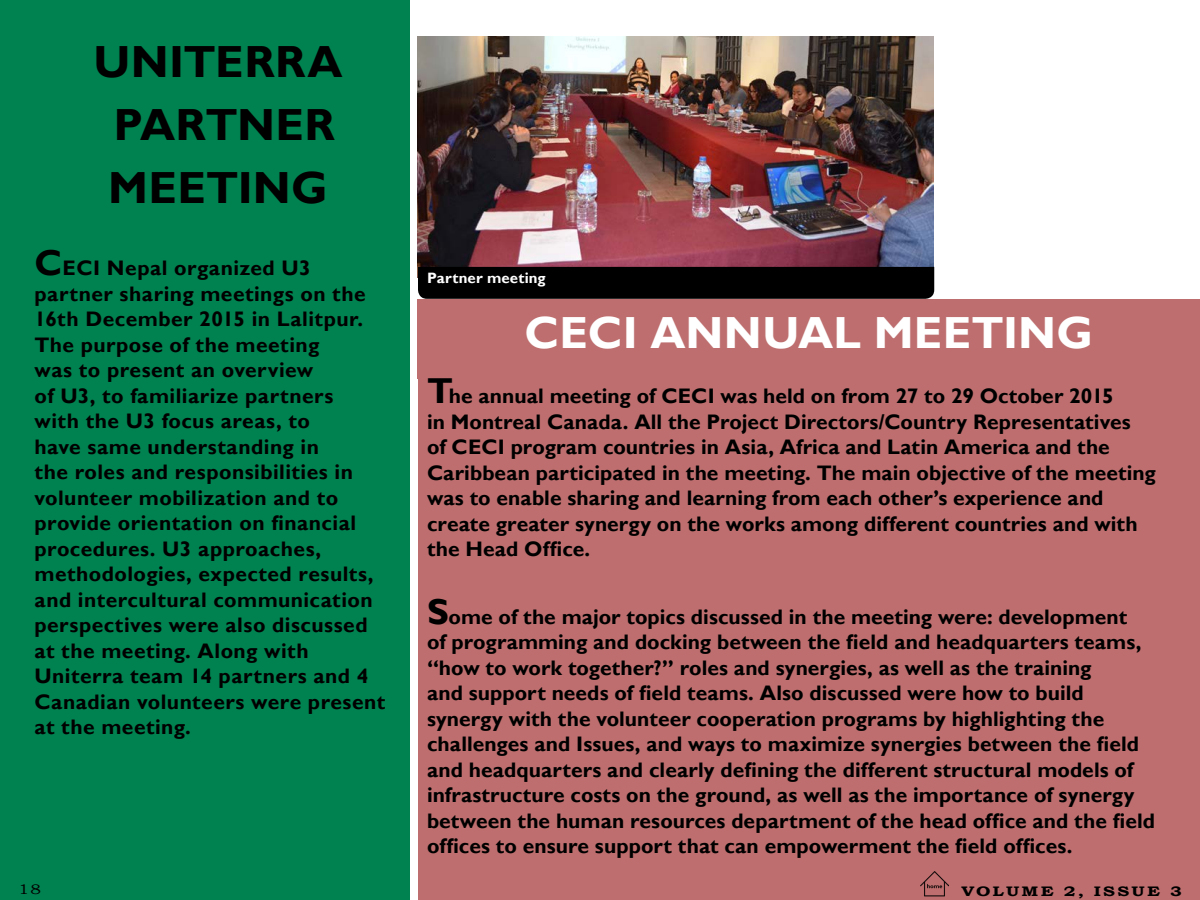
<style>
.page{position:relative;width:1200px;height:900px;background:#fff}
.page>*{position:absolute;margin:0;border:0;box-sizing:border-box;transform-origin:0 0}
.Main_text{font:700 45px "Gill Sans";letter-spacing:.005em;color:#000}
.Main_text-2{font:700 45px "Gill Sans";letter-spacing:.005em;color:#fff}
.Main_text-3{font:700 21px/25.5px "Gill Sans";letter-spacing:.005em;color:#000}
.Picture_descriptions{font:700 15px "Gill Sans";letter-spacing:.01em;color:#fff}
.t1{font:700 13.8px "Bookman Old Style";letter-spacing:.12em;color:#000;scale:1.3 1}
.t2{font:13.8px "Bookman Old Style";color:#000;scale:1.3 1}
.s1{font-size:36px}
</style>
<div class="page">
<div style="left:0;top:0;width:409px;height:900px;background:#008250"></div>
<img style="left:417px;top:36px;width:517px;height:241px">
<div style="left:418px;top:358px;width:782px;height:542px;background:#be6e6e"></div>
<div style="left:418px;top:299px;width:782px;height:79px;background:#be6e6e"></div>
<img style="left:921px;top:872px;width:28px;height:25px">
<div style="left:418px;top:267px;width:516px;height:32px;background:#000"></div>
<p class="Main_text" style="left:93px;top:35px;width:251px">UNITERRA</p>
<p class="Main_text" style="left:113px;top:98px;width:223px">PARTNER</p>
<p class="Main_text" style="left:108px;top:161px;width:221px">MEETING</p>
<p class="Main_text-3" style="left:34px;top:256px;width:352px"><span class="s1">C</span>ECI Nepal organized U3 partner sharing meetings on the<br>16th December 2015 in Lalitpur.<br>The purpose of the meeting<br>was to present an overview<br>of U3, to familiarize partners<br>with the U3 focus areas, to<br>have same understanding in<br>the roles and responsibilities in volunteer mobilization and to provide orientation on financial procedures. U3 approaches, methodologies, expected results, and intercultural communication perspectives were also discussed at the meeting. Along with<br>Uniterra team 14 partners and 4<br>Canadian volunteers were present at the meeting.</p>
<p class="Picture_descriptions" style="left:427px;top:269px;width:120px">Partner meeting</p>
<p class="Main_text-2" style="left:524px;top:306px;width:570px">CECI ANNUAL MEETING</p>
<p class="Main_text-3" style="left:427px;top:384px;width:730px"><span class="s1">T</span>he annual meeting of CECI was held on from 27 to 29 October 2015<br>in Montreal Canada. All the Project Directors/Country Representatives<br>of CECI program countries in Asia, Africa and Latin America and the Caribbean participated in the meeting. The main objective of the meeting was to enable sharing and learning from each other’s experience and create greater synergy on the works among different countries and with the Head Office.</p>
<p class="Main_text-3" style="left:427px;top:604px;width:730px"><span class="s1">S</span>ome of the major topics discussed in the meeting were: development<br>of programming and docking between the field and headquarters teams, “how to work together?” roles and synergies, as well as the training<br>and support needs of field teams. Also discussed were how to build synergy with the volunteer cooperation programs by highlighting the challenges and Issues, and ways to maximize synergies between the field and headquarters and clearly defining the different structural models of infrastructure costs on the ground, as well as the importance of synergy between the human resources department of the head office and the field offices to ensure support that can empowerment the field offices.</p>
<p class="t2" style="left:18px;top:881px;width:19px">18</p>
<p class="t1" style="left:962px;top:881px;width:171px">VOLUME 2, ISSUE 3</p>
</div>
